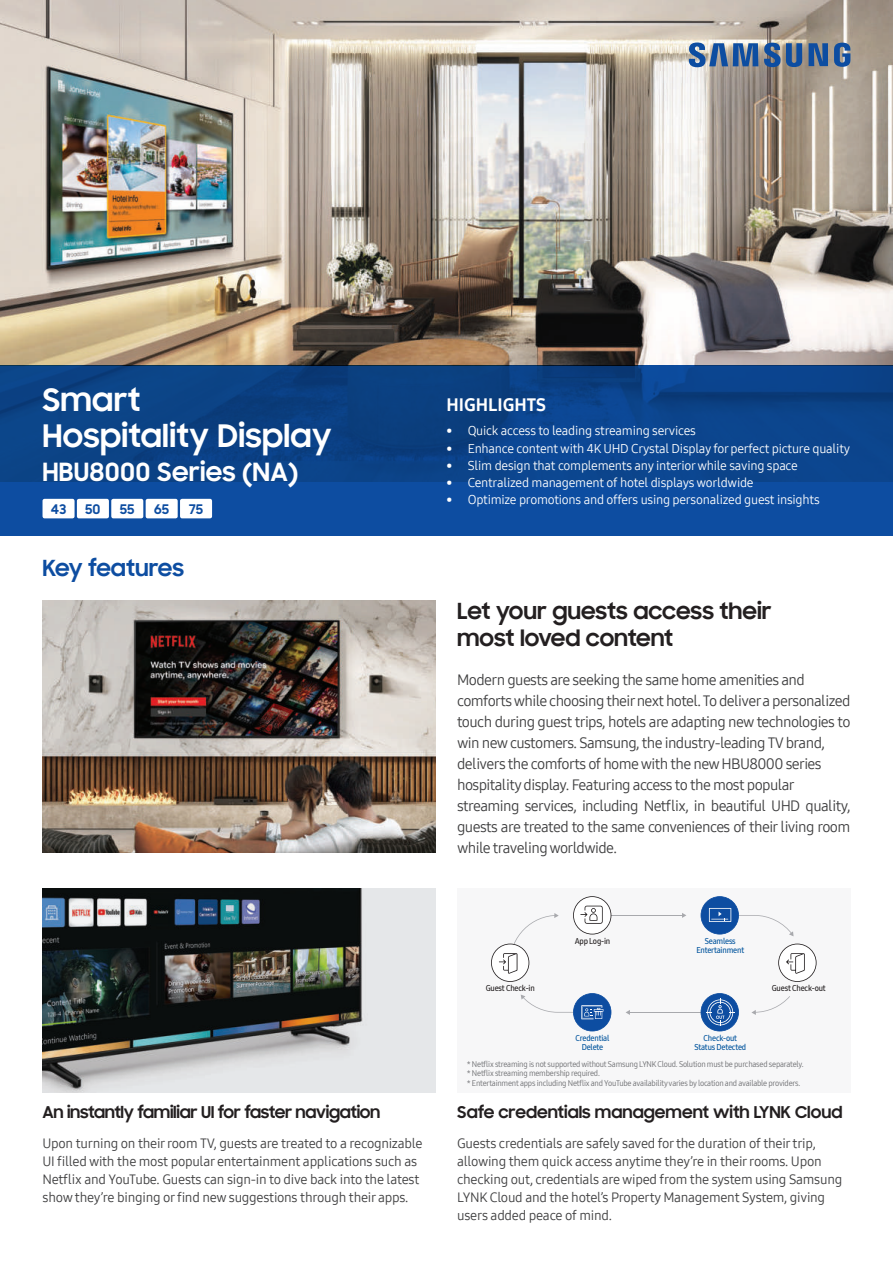
<style>
.page{position:relative;width:893px;height:1263px;background:#fff}
.page>*{position:absolute;margin:0;border:0;box-sizing:border-box;transform-origin:0 0}
.t1{font:700 31.5px/36px "Samsung Sharp Sans";letter-spacing:.01em;color:#fff}
.t2{font:700 25.5px "Samsung Sharp Sans";letter-spacing:.01em;color:#fff}
.t3{font:700 22.5px/27px "Samsung Sharp Sans";color:#231f20}
.t4{font:700 22.5px "Samsung Sharp Sans";color:#0d4da1}
.t5{font:18px "Samsung One 800";color:#fff}
.t6{font:700 16.5px "Samsung Sharp Sans";letter-spacing:-.02em;color:#231f20}
.t7{font:700 16.5px "Samsung Sharp Sans";color:#231f20}
.t8{font:15px/21px "Samsung One 400";letter-spacing:-.04em;color:#3e3e3f}
.t9{font:13.5px/18px "Samsung One 400";letter-spacing:-.02em;color:#3e3e3f}
.t10{font:700 13.5px "Samsung Sharp Sans";color:#0d4da1}
.t11{font:12.75px "Samsung One 400";letter-spacing:-.02em;color:#fff}
.t12{font:8.25px/9.9px "Samsung One 400 C";letter-spacing:-.025em;color:#6d6e71}
.t13{font:8.25px/9px "Samsung One 600 C";letter-spacing:-.02em;color:#01549d;text-align:center}
.t14{font:8.25px "Samsung One 600 C";letter-spacing:-.02em;color:#231f20}
</style>
<div class="page">
<img style="left:0;top:0;width:893px;height:366px">
<div style="left:0;top:366px;width:893px;height:170px;background:#0d4da1"></div>
<svg style="left:0;top:366px;width:893px;height:115px;background:#0b4287"></svg>
<div style="left:43px;top:499px;width:32px;height:19px;background:#fff;border-radius:2px"></div>
<div style="left:77px;top:499px;width:32px;height:19px;background:#fff;border-radius:2px"></div>
<div style="left:111px;top:499px;width:32px;height:19px;background:#fff;border-radius:2px"></div>
<div style="left:146px;top:499px;width:32px;height:19px;background:#fff;border-radius:2px"></div>
<div style="left:180px;top:499px;width:32px;height:19px;background:#fff;border-radius:2px"></div>
<svg style="left:689px;top:43px;width:161px;height:24px;background:#59779e"></svg>
<img style="left:43px;top:888px;width:393px;height:204px">
<div style="left:457px;top:888px;width:393px;height:204px;background:#f7f7f8"></div>
<svg style="left:778px;top:943px;width:38px;height:39px"></svg>
<svg style="left:751px;top:996px;width:39px;height:19px"></svg>
<svg style="left:626px;top:1010px;width:4px;height:5px"></svg>
<hr style="left:628px;top:1012px;width:90px;height:1px;background:#a8a9ad">
<svg style="left:682px;top:913px;width:4px;height:5px"></svg>
<hr style="left:594px;top:915px;width:90px;height:1px;background:#a8a9ad">
<svg style="left:491px;top:913px;width:68px;height:69px"></svg>
<svg style="left:521px;top:993px;width:90px;height:38px"></svg>
<svg style="left:701px;top:993px;width:38px;height:38px"></svg>
<svg style="left:573px;top:896px;width:38px;height:38px"></svg>
<svg style="left:701px;top:896px;width:93px;height:40px"></svg>
<img style="left:43px;top:600px;width:393px;height:253px">
<h1 class="t1" style="left:43px;top:385px;width:290px">Smart<br>Hospitality Display</h1>
<h2 class="t2" style="left:43px;top:460px;width:257px">HBU8000 Series (NA)</h2>
<p class="t10" style="left:51px;top:503px;width:17px">43</p>
<p class="t10" style="left:85px;top:503px;width:17px">50</p>
<p class="t10" style="left:120px;top:503px;width:16px">55</p>
<p class="t10" style="left:154px;top:503px;width:16px">65</p>
<p class="t10" style="left:189px;top:503px;width:16px">75</p>
<h3 class="t4" style="left:43px;top:558px;width:143px">Key features</h3>
<h3 class="t5" style="left:446px;top:394px;width:101px">HIGHLIGHTS</h3>
<p class="t11" style="left:446px;top:426px;width:251px">• Quick access to leading streaming services</p>
<p class="t11" style="left:446px;top:443px;width:405px">• Enhance content with 4K UHD Crystal Display for perfect picture quality</p>
<p class="t11" style="left:446px;top:460px;width:353px">• Slim design that complements any interior while saving space</p>
<p class="t11" style="left:446px;top:477px;width:309px">• Centralized management of hotel displays worldwide</p>
<p class="t11" style="left:446px;top:495px;width:375px">• Optimize promotions and offers using personalized guest insights</p>
<h3 class="t3" style="left:457px;top:599px;width:316px">Let your guests access their most loved content</h3>
<p class="t8" style="left:457px;top:669px;width:395px">Modern guests are seeking the same home amenities and comforts while choosing their next hotel. To deliver a personalized touch during guest trips, hotels are adapting new technologies to win new customers. Samsung, the industry-leading TV brand, delivers the comforts of home with the new HBU8000 series hospitality display. Featuring access to the most popular streaming services, including Netflix, in beautiful UHD quality, guests are treated to the same conveniences of their living room while traveling worldwide.</p>
<p class="t6" style="left:43px;top:1105px;width:339px">An instantly familiar UI for faster navigation</p>
<p class="t9" style="left:43px;top:1136px;width:381px">Upon turning on their room TV, guests are treated to a recognizable UI filled with the most popular entertainment applications such as Netflix and YouTube. Guests can sign-in to dive back into the latest show they’re binging or find new suggestions through their apps.</p>
<p class="t14" style="left:486px;top:985px;width:51px">Guest Check-in</p>
<p class="t14" style="left:575px;top:938px;width:37px">App Log-in</p>
<p class="t13" style="left:696px;top:937px;width:49px">Seamless<br>Entertainment</p>
<p class="t13" style="left:576px;top:1034px;width:35px">Credential<br>Delete</p>
<p class="t13" style="left:694px;top:1034px;width:53px">Check-out<br>Status Detected</p>
<p class="t14" style="left:772px;top:985px;width:55px">Guest Check-out</p>
<p class="t12" style="left:467px;top:1058px;width:339px">* Netflix streaming is not supported without Samsung LYNK Cloud. Solution must be purchased separately. * Netflix streaming membership required.<br>* Entertainment apps including Netflix and YouTube availability varies by location and available providers.</p>
<p class="t7" style="left:457px;top:1105px;width:387px">Safe credentials management with LYNK Cloud</p>
<p class="t9" style="left:457px;top:1134px;width:387px">Guests credentials are safely saved for the duration of their trip, allowing them quick access anytime they’re in their rooms. Upon checking out, credentials are wiped from the system using Samsung LYNK Cloud and the hotel’s Property Management System, giving users added peace of mind.</p>
</div>
